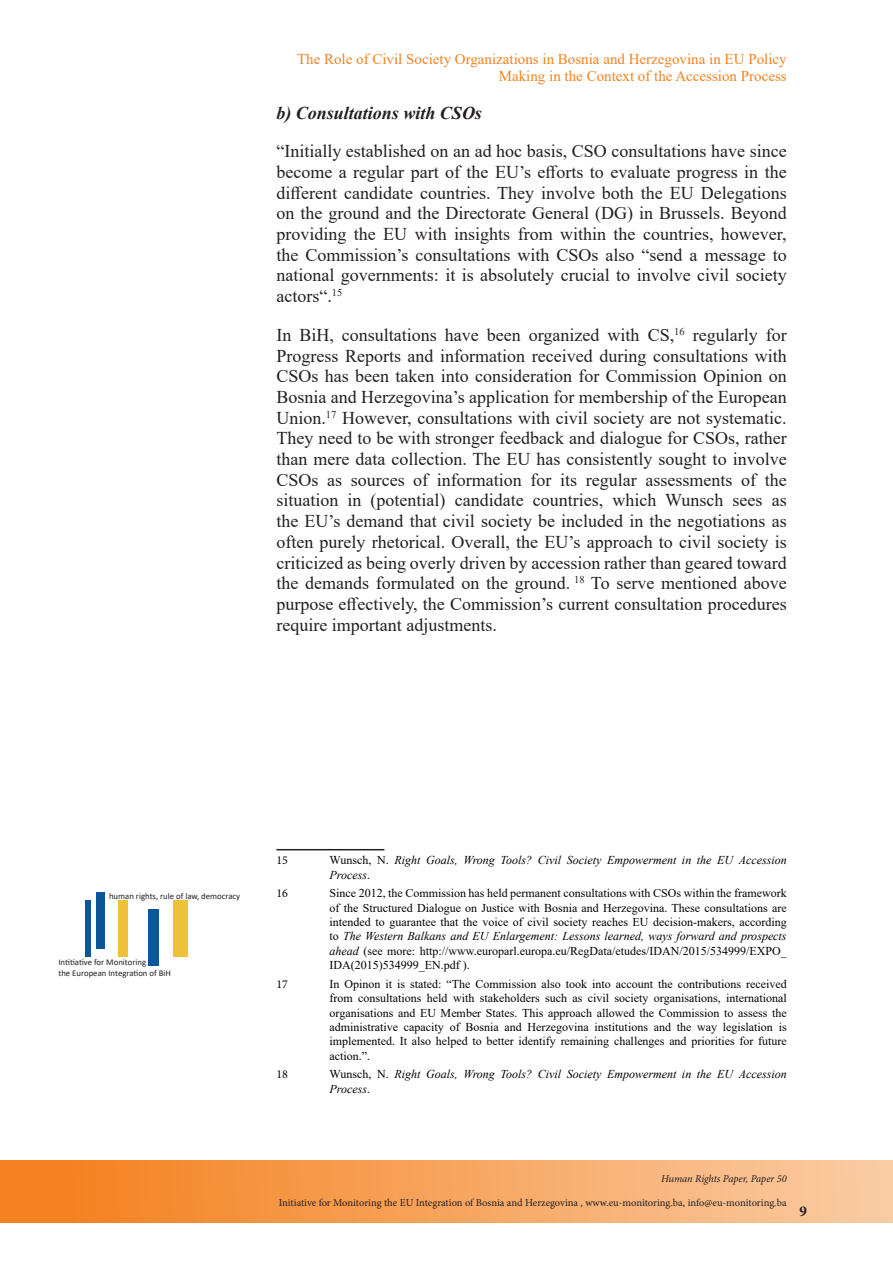
<style>
.page{position:relative;width:893px;height:1263px;background:#fff}
.page>*{position:absolute;margin:0;border:0;box-sizing:border-box;transform-origin:0 0}
.t1{font:18px/20.7px "Times New Roman";color:#231f20;text-align:justify}
.t2{font:italic 700 18px "Times New Roman";color:#231f20}
.t3{font:15px/17.2px "Times New Roman";color:#f58220;text-align:right}
.t4{font:700 15px "Minion Pro";color:#231f20}
.fus-nota{font:12px/14.4px "Times New Roman";color:#000;text-align:justify}
.fus-nota-2{font:italic 12px/14.4px "Times New Roman";color:#000}
.fus-nota-3{font:12px "Minion Pro";color:#000}
.t5{font:10.5px "Minion Pro";color:#231f20}
.t6{font:italic 10.5px "Minion Pro";letter-spacing:-.01em;color:#231f20}
.t7{font:8.7px/10.5px "Calibri";color:#231f20}
.s1{font-style:normal}
.s2{font-style:italic}
</style>
<div class="page">
<div style="left:0;top:1160px;width:893px;height:62px;background:linear-gradient(to right,#f47d17,#facca5)"></div>
<div style="left:85px;top:900px;width:5px;height:57px;background:#0b569a"></div>
<div style="left:97px;top:892px;width:8px;height:57px;background:#0b569a"></div>
<div style="left:148px;top:909px;width:11px;height:56px;background:#0b569a"></div>
<div style="left:119px;top:900px;width:9px;height:57px;background:#efc139"></div>
<div style="left:174px;top:900px;width:14px;height:57px;background:#efc139"></div>
<hr style="left:276px;top:849px;width:108px;height:1px;background:#231f20">
<p class="t3" style="left:297px;top:50px;width:491px">The Role of Civil Society Organizations in Bosnia and Herzegovina in EU Policy<br>Making in the Context of the Accession Process</p>
<p class="t2" style="left:276px;top:100px;width:207px">b) Consultations with CSOs</p>
<p class="t1" style="left:276px;top:140px;width:512px">“Initially established on an ad hoc basis, CSO consultations have since become a regular part of the EU’s efforts to evaluate progress in the different candidate countries. They involve both the EU Delegations on the ground and the Directorate General (DG) in Brussels. Beyond providing the EU with insights from within the countries, however, the Commission’s consultations with CSOs also “send a message to national governments: it is absolutely crucial to involve civil society actors“.<sup>15</sup></p>
<p class="t1" style="left:276px;top:324px;width:512px">In BiH, consultations have been organized with CS,<sup>16</sup> regularly for Progress Reports and information received during consultations with CSOs has been taken into consideration for Commission Opinion on Bosnia and Herzegovina’s application for membership of the European Union.<sup>17</sup> However, consultations with civil society are not systematic.<br>They need to be with stronger feedback and dialogue for CSOs, rather than mere data collection. The EU has consistently sought to involve CSOs as sources of information for its regular assessments of the situation in (potential) candidate countries, which Wunsch sees as the EU’s demand that civil society be included in the negotiations as often purely rhetorical. Overall, the EU’s approach to civil society is criticized as being overly driven by accession rather than geared toward the demands formulated on the ground. <sup>18</sup> To serve mentioned above purpose effectively, the Commission’s current consultation procedures require important adjustments.</p>
<p class="t7" style="left:109px;top:890px;width:133px">human rights, rule of law, democracy</p>
<p class="t7" style="left:58px;top:957px;width:114px">Intitiative for Monitoring<br>the European Integration of BiH</p>
<p class="fus-nota-3" style="left:276px;top:852px;width:13px">15</p>
<p class="fus-nota-2" style="left:330px;top:853px;width:459px"><span class="s1">Wunsch, N.</span> Right Goals, Wrong Tools? Civil Society Empowerment in the EU Accession<br>Process<span class="s1">.</span></p>
<p class="fus-nota-3" style="left:276px;top:885px;width:13px">16</p>
<p class="fus-nota" style="left:330px;top:885px;width:459px">Since 2012, the Commission has held permanent consultations with CSOs within the framework of the Structured Dialogue on Justice with Bosnia and Herzegovina. These consultations are intended to guarantee that the voice of civil society reaches EU decision-makers, according to <span class="s2">The Western Balkans and EU Enlargement: Lessons learned, ways forward and prospects ahead</span> (see more: http://www.europarl.europa.eu/RegData/etudes/IDAN/2015/534999/EXPO_ IDA(2015)534999_EN.pdf ).</p>
<p class="fus-nota-3" style="left:276px;top:976px;width:13px">17</p>
<p class="fus-nota" style="left:330px;top:976px;width:459px">In Opinon it is stated: “The Commission also took into account the contributions received from consultations held with stakeholders such as civil society organisations, international organisations and EU Member States. This approach allowed the Commission to assess the administrative capacity of Bosnia and Herzegovina institutions and the way legislation is implemented. It also helped to better identify remaining challenges and priorities for future action.”.</p>
<p class="fus-nota-3" style="left:276px;top:1066px;width:13px">18</p>
<p class="fus-nota-2" style="left:330px;top:1067px;width:459px"><span class="s1">Wunsch, N.</span> Right Goals, Wrong Tools? Civil Society Empowerment in the EU Accession<br>Process<span class="s1">.</span></p>
<p class="t6" style="left:661px;top:1171px;width:127px">Human Rights Paper, Paper 50</p>
<p class="t5" style="left:279px;top:1195px;width:509px">Initiative for Monitoring the EU Integration of Bosnia and Herzegovina , www.eu-monitoring.ba, info@eu-monitoring.ba</p>
<p class="t4" style="left:800px;top:1200px;width:9px">9</p>
</div>
